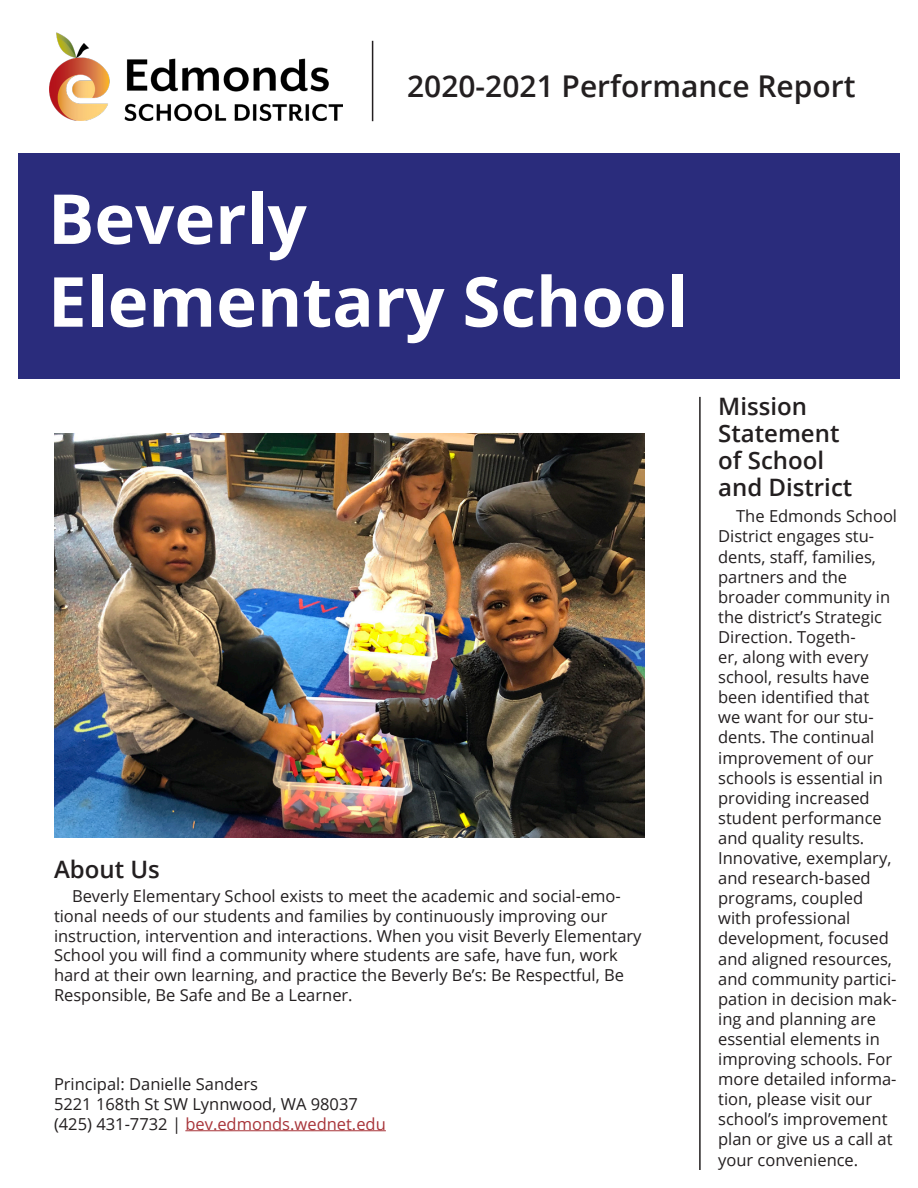
<style>
.page{position:relative;width:918px;height:1188px;background:#fff}
.page>*{position:absolute;margin:0;border:0;box-sizing:border-box;transform-origin:0 0}
.t1{font:700 69px/82.8px "Open Sans";color:#fff}
.t2{font:600 30px "Open Sans";color:#231f20}
.t3{font:600 24px/27px "Open Sans";color:#231f20}
.t4{font:16.5px/20.1px "Open Sans";color:#231f20}
.s1{color:#a8353a}
</style>
<div class="page">
<div style="left:18px;top:154px;width:882px;height:225px;background:#2a2c7c"></div>
<img style="left:50px;top:32px;width:293px;height:89px">
<hr style="left:372px;top:41px;width:1px;height:80px;background:#231f20">
<hr style="left:699px;top:397px;width:2px;height:773px;background:#231f20">
<img style="left:54px;top:434px;width:591px;height:404px">
<hr style="left:185px;top:1130px;width:201px;height:1px;background:#a8353a">
<p class="t2" style="left:407px;top:65px;width:450px">2020-2021 Performance Report</p>
<p class="t1" style="left:48px;top:176px;width:641px">Beverly<br>Elementary School</p>
<p class="t3" style="left:54px;top:855px;width:107px">About Us</p>
<p class="t4" style="left:54px;top:886px;width:589px;text-indent:18px">Beverly Elementary School exists to meet the academic and social-emo&shy;tional needs of our students and families by continuously improving our instruction, intervention and interactions. When you visit Beverly Elementary School you will find a community where students are safe, have fun, work hard at their own learning, and practice the Beverly Be’s: Be Respectful, Be Responsible, Be Safe and Be a Learner.</p>
<p class="t4" style="left:54px;top:1073px;width:206px">Principal: Danielle Sanders</p>
<p class="t4" style="left:54px;top:1093px;width:333px">5221 168th St SW Lynnwood, WA 98037 (425) 431-7732 | <span class="s1">bev.edmonds.wednet.edu</span></p>
<p class="t3" style="left:718px;top:393px;width:136px">Mission<br>Statement of School and District</p>
<p class="t4" style="left:718px;top:506px;width:180px;text-indent:18px">The Edmonds School<br>District engages stu&shy;dents, staff, families, partners and the broader community in the district’s Strategic<br>Direction. Togeth-<br>er, along with every school, results have been identified that<br>we want for our stu&shy;dents. The continual improvement of our schools is essential in providing increased student performance and quality results.<br>Innovative, exemplary, and research-based programs, coupled with professional development, focused and aligned resources, and community partici&shy;pation in decision mak&shy;ing and planning are essential elements in improving schools. For more detailed informa&shy;tion, please visit our school’s improvement plan or give us a call at your convenience.</p>
</div>
